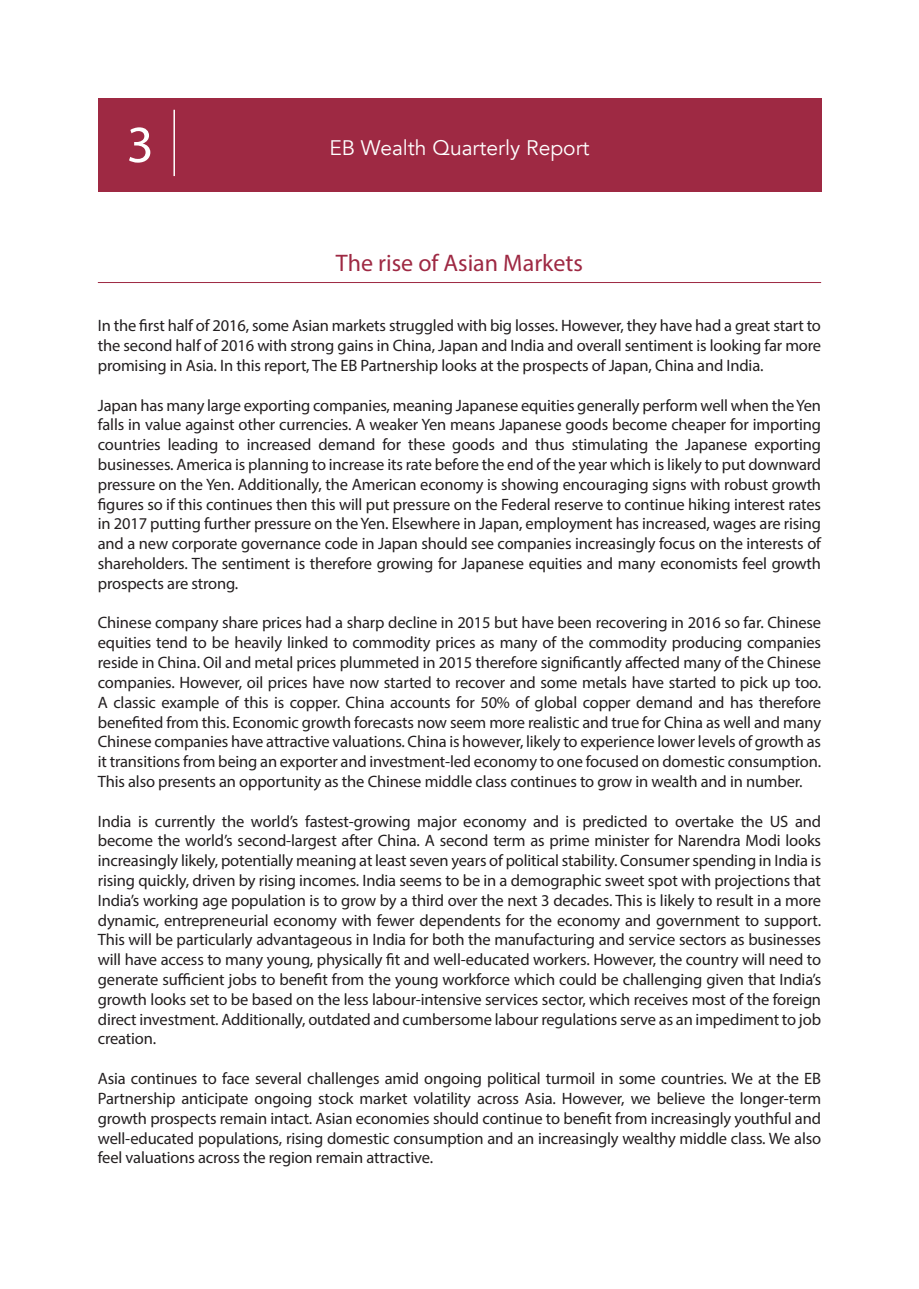
<style>
.page{position:relative;width:919px;height:1289px;background:#fff}
.page>*{position:absolute;margin:0;border:0;box-sizing:border-box;transform-origin:0 0}
.t1{font:52.5px "Myriad Pro";color:#fff}
.t2{font:24px "Myriad Pro";color:#9e2943}
.t3{font:21px "Avenir";color:#fff}
.t4{font:16.5px/19.8px "Myriad Pro";letter-spacing:-.01em;color:#231f20;text-align:justify}
</style>
<div class="page">
<div style="left:98px;top:98px;width:723px;height:93px;background:#9e2943"></div>
<hr style="left:173px;top:110px;width:2px;height:66px;background:#fff">
<hr style="left:98px;top:282px;width:723px;height:1px;background:#9e2943">
<h1 class="t1" style="left:127px;top:112px;width:28px">3</h1>
<p class="t3" style="left:329px;top:135px;width:262px">EB Wealth Quarterly Report</p>
<p class="t2" style="left:336px;top:248px;width:248px">The rise of Asian Markets</p>
<p class="t4" style="left:98px;top:315px;width:724px">In the first half of 2016, some Asian markets struggled with big losses. However, they have had a great start to the second half of 2016 with strong gains in China, Japan and India and overall sentiment is looking far more promising in Asia. In this report, The EB Partnership looks at the prospects of Japan, China and India.</p>
<p class="t4" style="left:98px;top:395px;width:724px">Japan has many large exporting companies, meaning Japanese equities generally perform well when the Yen falls in value against other currencies. A weaker Yen means Japanese goods become cheaper for importing countries leading to increased demand for these goods and thus stimulating the Japanese exporting businesses. America is planning to increase its rate before the end of the year which is likely to put downward pressure on the Yen. Additionally, the American economy is showing encouraging signs with robust growth figures so if this continues then this will put pressure on the Federal reserve to continue hiking interest rates in 2017 putting further pressure on the Yen. Elsewhere in Japan, employment has increased, wages are rising and a new corporate governance code in Japan should see companies increasingly focus on the interests of shareholders. The sentiment is therefore growing for Japanese equities and many economists feel growth prospects are strong.</p>
<p class="t4" style="left:98px;top:612px;width:724px">Chinese company share prices had a sharp decline in 2015 but have been recovering in 2016 so far. Chinese equities tend to be heavily linked to commodity prices as many of the commodity producing companies reside in China. Oil and metal prices plummeted in 2015 therefore significantly affected many of the Chinese companies. However, oil prices have now started to recover and some metals have started to pick up too.<br>A classic example of this is copper. China accounts for 50% of global copper demand and has therefore benefited from this. Economic growth forecasts now seem more realistic and true for China as well and many Chinese companies have attractive valuations. China is however, likely to experience lower levels of growth as it transitions from being an exporter and investment-led economy to one focused on domestic consumption.<br>This also presents an opportunity as the Chinese middle class continues to grow in wealth and in number.</p>
<p class="t4" style="left:98px;top:810px;width:724px">India is currently the world’s fastest-growing major economy and is predicted to overtake the US and become the world’s second-largest after China. A second term as prime minister for Narendra Modi looks increasingly likely, potentially meaning at least seven years of political stability. Consumer spending in India is rising quickly, driven by rising incomes. India seems to be in a demographic sweet spot with projections that India’s working age population is to grow by a third over the next 3 decades. This is likely to result in a more dynamic, entrepreneurial economy with fewer dependents for the economy and government to support.<br>This will be particularly advantageous in India for both the manufacturing and service sectors as businesses will have access to many young, physically fit and well-educated workers. However, the country will need to generate sufficient jobs to benefit from the young workforce which could be challenging given that India’s growth looks set to be based on the less labour-intensive services sector, which receives most of the foreign direct investment. Additionally, outdated and cumbersome labour regulations serve as an impediment to job creation.</p>
<p class="t4" style="left:98px;top:1068px;width:724px">Asia continues to face several challenges amid ongoing political turmoil in some countries. We at the EB Partnership anticipate ongoing stock market volatility across Asia. However, we believe the longer-term growth prospects remain intact. Asian economies should continue to benefit from increasingly youthful and well-educated populations, rising domestic consumption and an increasingly wealthy middle class. We also feel valuations across the region remain attractive.</p>
</div>
